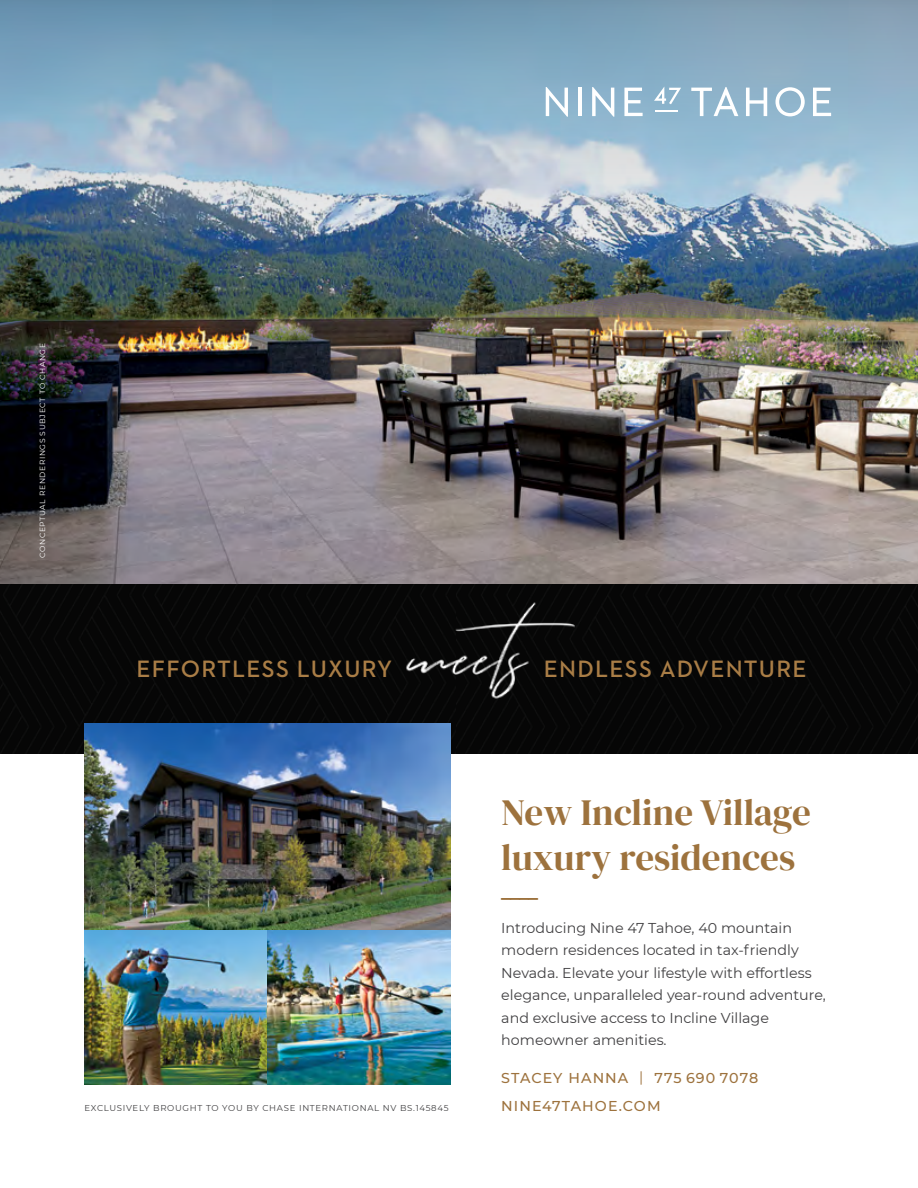
<style>
.page{position:relative;width:918px;height:1188px;background:#fff}
.page>*{position:absolute;margin:0;border:0;box-sizing:border-box;transform-origin:0 0}
.t1{font:37.05px/44.5px "DM Serif Display";color:#9d723d}
.t2{font:600 24.15px "Neutraface 2 Text";letter-spacing:.05em;color:#a97d46}
.t3{font:700 19.95px "Montserrat";color:#9d723d}
.t4{font:14.25px/22.5px "Montserrat";color:#414042}
.t5{font:500 14.25px/28.5px "Montserrat";letter-spacing:.075em;color:#9d723d}
.t6{font:8.55px "Montserrat";letter-spacing:.08em;color:#414042}
.t7{font:7.5px "Montserrat";letter-spacing:.08em;color:#fff}
.s1{font-weight:400}
</style>
<div class="page">
<div style="left:0;top:584px;width:918px;height:169px;background:#000"></div>
<img style="left:0;top:381px;width:918px;height:203px">
<img style="left:402px;top:598px;width:174px;height:104px">
<img style="left:85px;top:930px;width:365px;height:154px">
<img style="left:0;top:0;width:918px;height:381px">
<img style="left:85px;top:723px;width:365px;height:207px">
<svg style="left:546px;top:87px;width:22px;height:30px"></svg>
<hr style="left:578px;top:88px;width:4px;height:28px;background:#fff">
<svg style="left:592px;top:87px;width:22px;height:30px"></svg>
<svg style="left:624px;top:88px;width:19px;height:28px"></svg>
<svg style="left:654px;top:87px;width:27px;height:17px"></svg>
<svg style="left:691px;top:87px;width:47px;height:29px"></svg>
<svg style="left:746px;top:88px;width:21px;height:28px"></svg>
<svg style="left:775px;top:87px;width:30px;height:29px"></svg>
<svg style="left:813px;top:88px;width:18px;height:28px"></svg>
<hr style="left:655px;top:110px;width:23px;height:2px;background:#fff">
<p class="t7" style="left:37px;top:558px;width:216px;rotate:-90deg">CONCEPTUAL RENDERINGS SUBJECT TO CHANGE</p>
<h2 class="t2" style="left:137px;top:654px;width:257px">EFFORTLESS LUXURY</h2>
<h2 class="t2" style="left:544px;top:654px;width:264px">ENDLESS ADVENTURE</h2>
<p class="t6" style="left:85px;top:1103px;width:365px">EXCLUSIVELY BROUGHT TO YOU BY CHASE INTERNATIONAL NV BS.145845</p>
<h1 class="t1" style="left:501px;top:791px;width:311px">New Incline Village luxury residences</h1>
<h3 class="t3" style="left:501px;top:877px;width:38px">____</h3>
<p class="t4" style="left:501px;top:916px;width:326px">Introducing Nine 47 Tahoe, 40 mountain modern residences located in tax-friendly Nevada. Elevate your lifestyle with effortless elegance, unparalleled year-round adventure, and exclusive access to Incline Village homeowner amenities.</p>
<p class="t5" style="left:501px;top:1063px;width:258px">STACEY HANNA <span class="s1">|</span> 775 690 7078<br>NINE47TAHOE.COM</p>
</div>
